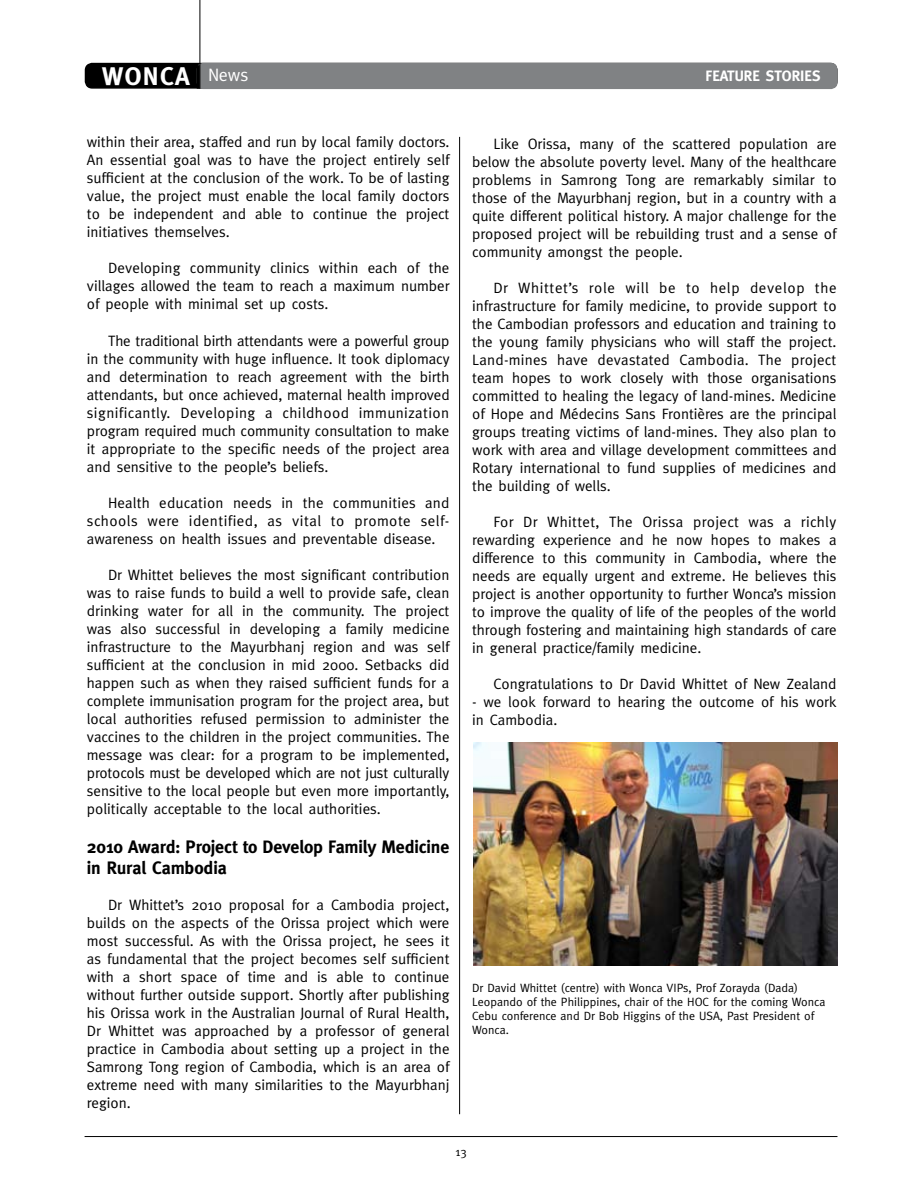
<style>
.page{position:relative;width:923px;height:1200px;background:#fff}
.page>*{position:absolute;margin:0;border:0;box-sizing:border-box;transform-origin:0 0}
.t1{font:700 25.5px "Meta";color:#fff}
.t2{font:700 18px/21px "Meta";letter-spacing:-.01em;color:#000}
.t3{font:15px/18px "Meta";color:#000;text-align:justify}
.t4{font:700 15px "Meta";color:#fff}
.t5{font:12px/14.2px "Meta";color:#000}
</style>
<div class="page">
<hr style="left:459px;top:137px;width:1px;height:976px;background:#000">
<div style="left:85px;top:64px;width:752px;height:24px;background:#000;border-radius:7px"></div>
<div style="left:85px;top:63px;width:752px;height:26px;border:2px solid #000;border-radius:7px"></div>
<div style="left:197px;top:63px;width:640px;height:26px;background:#808284;border-radius:7px"></div>
<hr style="left:197px;top:65px;width:3px;height:24px;background:#000">
<hr style="left:199px;top:0;width:1px;height:89px;background:#000">
<hr style="left:85px;top:1135px;width:752px;height:1px;background:#000">
<img style="left:473px;top:742px;width:365px;height:223px">
<h1 class="t1" style="left:102px;top:62px;width:148px">WONCA <sup>News</sup></h1>
<p class="t4" style="left:705px;top:67px;width:116px">Feature Stori es</p>
<p class="t3" style="left:87px;top:133px;width:364px">within their area, staffed and run by local family doctors.<br>An essential goal was to have the project entirely self sufficient at the conclusion of the work. To be of lasting value, the project must enable the local family doctors to be independent and able to continue the project initiatives themselves.</p>
<p class="t3" style="left:87px;top:259px;width:364px;text-indent:21px">Developing community clinics within each of the villages allowed the team to reach a maximum number of people with minimal set up costs.</p>
<p class="t3" style="left:87px;top:331px;width:364px;text-indent:21px">The traditional birth attendants were a powerful group in the community with huge influence. It took diplomacy and determination to reach agreement with the birth attendants, but once achieved, maternal health improved significantly. Developing a childhood immunization program required much community consultation to make it appropriate to the specific needs of the project area and sensitive to the people’s beliefs.</p>
<p class="t3" style="left:87px;top:493px;width:364px;text-indent:21px">Health education needs in the communities and schools were identified, as vital to promote self&shy;awareness on health issues and preventable disease.</p>
<p class="t3" style="left:87px;top:565px;width:364px;text-indent:21px">Dr Whittet believes the most significant contribution was to raise funds to build a well to provide safe, clean drinking water for all in the community. The project was also successful in developing a family medicine infrastructure to the Mayurbhanj region and was self sufficient at the conclusion in mid 2000. Setbacks did happen such as when they raised sufficient funds for a complete immunisation program for the project area, but local authorities refused permission to administer the vaccines to the children in the project communities. The message was clear: for a program to be implemented, protocols must be developed which are not just culturally sensitive to the local people but even more importantly, politically acceptable to the local authorities.</p>
<p class="t2" style="left:87px;top:835px;width:364px">2010 Award: Project to Develop Family Medicine in Rural Cambodia</p>
<p class="t3" style="left:87px;top:895px;width:364px;text-indent:21px">Dr Whittet’s 2010 proposal for a Cambodia project, builds on the aspects of the Orissa project which were most successful. As with the Orissa project, he sees it as fundamental that the project becomes self sufficient with a short space of time and is able to continue without further outside support. Shortly after publishing his Orissa work in the Australian Journal of Rural Health, Dr Whittet was approached by a professor of general practice in Cambodia about setting up a project in the Samrong Tong region of Cambodia, which is an area of extreme need with many similarities to the Mayurbhanj region.</p>
<p class="t3" style="left:472px;top:134px;width:366px;text-indent:21px">Like Orissa, many of the scattered population are below the absolute poverty level. Many of the healthcare problems in Samrong Tong are remarkably similar to those of the Mayurbhanj region, but in a country with a quite different political history. A major challenge for the proposed project will be rebuilding trust and a sense of community amongst the people.</p>
<p class="t3" style="left:472px;top:278px;width:366px;text-indent:21px">Dr Whittet’s role will be to help develop the infrastructure for family medicine, to provide support to the Cambodian professors and education and training to the young family physicians who will staff the project.<br>Land-mines have devastated Cambodia. The project team hopes to work closely with those organisations committed to healing the legacy of land-mines. Medicine of Hope and Médecins Sans Frontières are the principal groups treating victims of land-mines. They also plan to work with area and village development committees and Rotary international to fund supplies of medicines and the building of wells.</p>
<p class="t3" style="left:472px;top:512px;width:366px;text-indent:21px">For Dr Whittet, The Orissa project was a richly rewarding experience and he now hopes to makes a difference to this community in Cambodia, where the needs are equally urgent and extreme. He believes this project is another opportunity to further Wonca’s mission to improve the quality of life of the peoples of the world through fostering and maintaining high standards of care in general practice/family medicine.</p>
<p class="t3" style="left:493px;top:674px;width:345px">Congratulations to Dr David Whittet of New Zealand</p>
<p class="t3" style="left:472px;top:692px;width:366px">- we look forward to hearing the outcome of his work in Cambodia.</p>
<p class="t5" style="left:472px;top:979px;width:355px">Dr David Whittet (centre) with Wonca VIPs, Prof Zorayda (Dada)<br>Leopando of the Philippines, chair of the HOC for the coming Wonca Cebu conference and Dr Bob Higgins of the USA, Past President of Wonca.</p>
<p class="t5" style="left:455px;top:1143px;width:13px">13</p>
</div>
